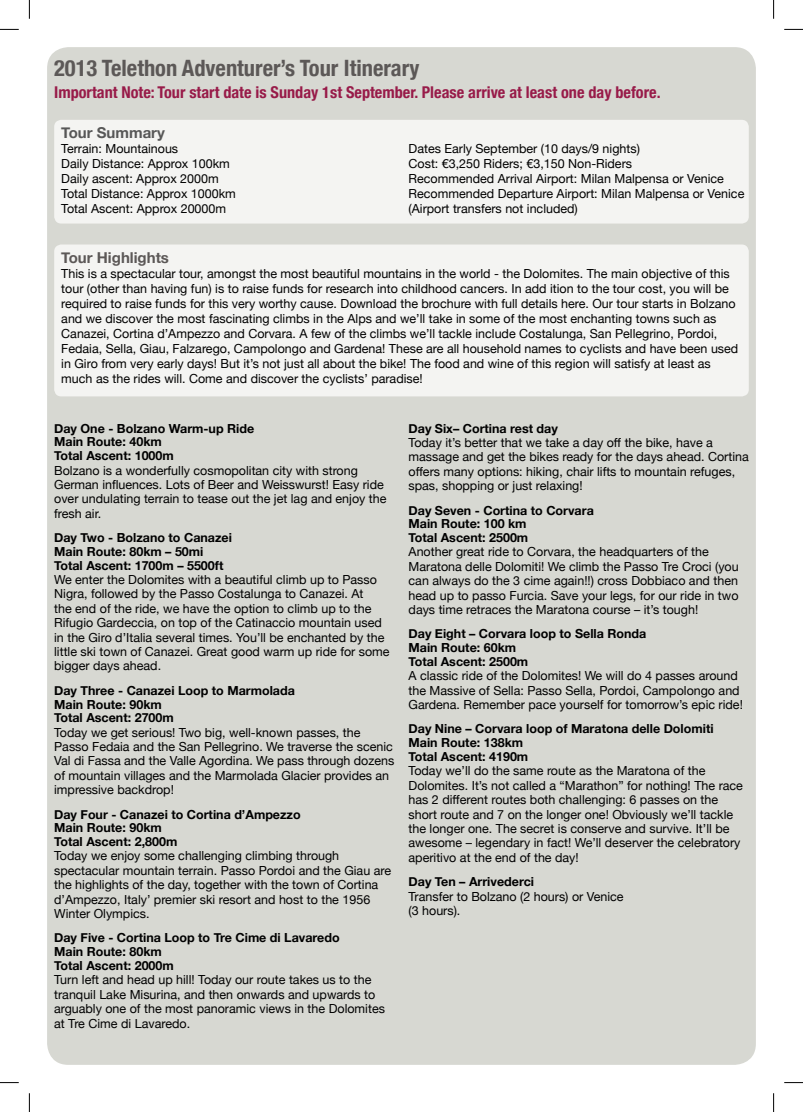
<style>
.page{position:relative;width:803px;height:1112px;background:#fff}
.page>*{position:absolute;margin:0;border:0;box-sizing:border-box;transform-origin:0 0}
.t1{font:700 condensed 22.5px "Helvetica Neue";color:#5c5857}
.t2{font:700 condensed 16.25px "Helvetica Neue";color:#981b49}
.t3{font:700 15px "Helvetica Neue";color:#5c5857}
.t4{font:700 15px "Helvetica Neue";color:#575757}
.t5{font:12.5px/14.4px "Helvetica Neue";color:#000}
.t6{font:700 12.5px/13.8px "Helvetica Neue";color:#000}
</style>
<div class="page">
<div style="left:47px;top:47px;width:709px;height:1017px;background:#d7d8d2;border-radius:21px"></div>
<div style="left:54px;top:120px;width:695px;height:103px;background:#f4f4f2;border-radius:7px"></div>
<div style="left:54px;top:244px;width:695px;height:152px;background:#f4f4f2;border-radius:7px"></div>
<svg style="left:0;top:29px;width:19px;height:1px"></svg>
<svg style="left:784px;top:29px;width:19px;height:1px"></svg>
<svg style="left:0;top:1082px;width:19px;height:1px"></svg>
<svg style="left:784px;top:1082px;width:19px;height:1px"></svg>
<svg style="left:29px;top:0;width:1px;height:19px"></svg>
<svg style="left:29px;top:1093px;width:1px;height:18px"></svg>
<svg style="left:773px;top:0;width:1px;height:19px"></svg>
<svg style="left:773px;top:1093px;width:1px;height:18px"></svg>
<h1 class="t1" style="left:54px;top:49px;width:367px">2013 Telethon Adventurer’s Tour Itinerary</h1>
<h2 class="t2" style="left:54px;top:79px;width:608px">Important Note: Tour start date is Sunday 1st September. Please arrive at least one day before.</h2>
<p class="t4" style="left:61px;top:119px;width:105px">Tour Summary</p>
<p class="t5" style="left:61px;top:140px;width:176px;line-height:15px">Terrain: Mountainous<br>Daily Distance: Approx 100km<br>Daily ascent: Approx 2000m<br>Total Distance: Approx 1000km<br>Total Ascent: Approx 20000m</p>
<p class="t5" style="left:409px;top:140px;width:337px;line-height:15px">Dates Early September (10 days/9 nights)<br>Cost: €3,250 Riders; €3,150 Non-Riders<br>Recommended Arrival Airport: Milan Malpensa or Venice Recommended Departure Airport: Milan Malpensa or Venice (Airport transfers not included)</p>
<p class="t3" style="left:61px;top:244px;width:109px">Tour Highlights</p>
<p class="t5" style="left:61px;top:265px;width:678px;line-height:15px">This is a spectacular tour, amongst the most beautiful mountains in the world - the Dolomites. The main objective of this tour (other than having fun) is to raise funds for research into childhood cancers. In add ition to the tour cost, you will be required to raise funds for this very worthy cause. Download the brochure with full details here. Our tour starts in Bolzano and we discover the most fascinating climbs in the Alps and we’ll take in some of the most enchanting towns such as Canazei, Cortina d’Ampezzo and Corvara. A few of the climbs we’ll tackle include Costalunga, San Pellegrino, Pordoi, Fedaia, Sella, Giau, Falzarego, Campolongo and Gardena! These are all household names to cyclists and have been used in Giro from very early days! But it’s not just all about the bike! The food and wine of this region will satisfy at least as much as the rides will. Come and discover the cyclists’ paradise!</p>
<p class="t6" style="left:54px;top:420px;width:201px">Day One - Bolzano Warm-up Ride<br>Main Route: 40km<br>Total Ascent: 1000m</p>
<p class="t5" style="left:54px;top:462px;width:334px">Bolzano is a wonderfully cosmopolitan city with strong German influences. Lots of Beer and Weisswurst! Easy ride over undulating terrain to tease out the jet lag and enjoy the fresh air.</p>
<p class="t6" style="left:54px;top:530px;width:179px">Day Two - Bolzano to Canazei<br>Main Route: 80km – 50mi<br>Total Ascent: 1700m – 5500ft</p>
<p class="t5" style="left:54px;top:571px;width:337px">We enter the Dolomites with a beautiful climb up to Passo Nigra, followed by the Passo Costalunga to Canazei. At<br>the end of the ride, we have the option to climb up to the Rifugio Gardeccia, on top of the Catinaccio mountain used in the Giro d’Italia several times. You’ll be enchanted by the little ski town of Canazei. Great good warm up ride for some bigger days ahead.</p>
<p class="t6" style="left:54px;top:682px;width:242px">Day Three - Canazei Loop to Marmolada<br>Main Route: 90km<br>Total Ascent: 2700m</p>
<p class="t5" style="left:54px;top:724px;width:342px">Today we get serious! Two big, well-known passes, the Passo Fedaia and the San Pellegrino. We traverse the scenic Val di Fassa and the Valle Agordina. We pass through dozens of mountain villages and the Marmolada Glacier provides an impressive backdrop!</p>
<p class="t6" style="left:54px;top:806px;width:248px">Day Four - Canazei to Cortina d’Ampezzo<br>Main Route: 90km<br>Total Ascent: 2,800m</p>
<p class="t5" style="left:54px;top:847px;width:338px">Today we enjoy some challenging climbing through spectacular mountain terrain. Passo Pordoi and the Giau are the highlights of the day, together with the town of Cortina d’Ampezzo, Italy’ premier ski resort and host to the 1956<br>Winter Olympics.</p>
<p class="t6" style="left:54px;top:930px;width:287px">Day Five - Cortina Loop to Tre Cime di Lavaredo<br>Main Route: 80km<br>Total Ascent: 2000m</p>
<p class="t5" style="left:54px;top:971px;width:332px">Turn left and head up hill! Today our route takes us to the tranquil Lake Misurina, and then onwards and upwards to arguably one of the most panoramic views in the Dolomites at Tre Cime di Lavaredo.</p>
<p class="t6" style="left:409px;top:420px;width:151px">Day Six– Cortina rest day</p>
<p class="t5" style="left:409px;top:434px;width:342px">Today it’s better that we take a day off the bike, have a massage and get the bikes ready for the days ahead. Cortina offers many options: hiking, chair lifts to mountain refuges, spas, shopping or just relaxing!</p>
<p class="t6" style="left:409px;top:502px;width:187px">Day Seven - Cortina to Corvara<br>Main Route: 100 km<br>Total Ascent: 2500m</p>
<p class="t5" style="left:409px;top:544px;width:332px">Another great ride to Corvara, the headquarters of the Maratona delle Dolomiti! We climb the Passo Tre Croci (you can always do the 3 cime again!!) cross Dobbiaco and then head up to passo Furcia. Save your legs, for our ride in two days time retraces the Maratona course – it’s tough!</p>
<p class="t6" style="left:409px;top:626px;width:239px">Day Eight – Corvara loop to Sella Ronda<br>Main Route: 60km<br>Total Ascent: 2500m</p>
<p class="t5" style="left:409px;top:667px;width:336px">A classic ride of the Dolomites! We will do 4 passes around the Massive of Sella: Passo Sella, Pordoi, Campolongo and<br>Gardena. Remember pace yourself for tomorrow’s epic ride!</p>
<p class="t6" style="left:409px;top:721px;width:307px">Day Nine – Corvara loop of Maratona delle Dolomiti<br>Main Route: 138km<br>Total Ascent: 4190m</p>
<p class="t5" style="left:409px;top:762px;width:336px">Today we’ll do the same route as the Maratona of the Dolomites. It’s not called a “Marathon” for nothing! The race has 2 different routes both challenging: 6 passes on the short route and 7 on the longer one! Obviously we’ll tackle the longer one. The secret is conserve and survive. It’ll be awesome – legendary in fact! We’ll deserver the celebratory aperitivo at the end of the day!</p>
<p class="t6" style="left:409px;top:873px;width:127px">Day Ten – Arrivederci</p>
<p class="t5" style="left:409px;top:887px;width:217px">Transfer to Bolzano (2 hours) or Venice (3 hours).</p>
</div>
